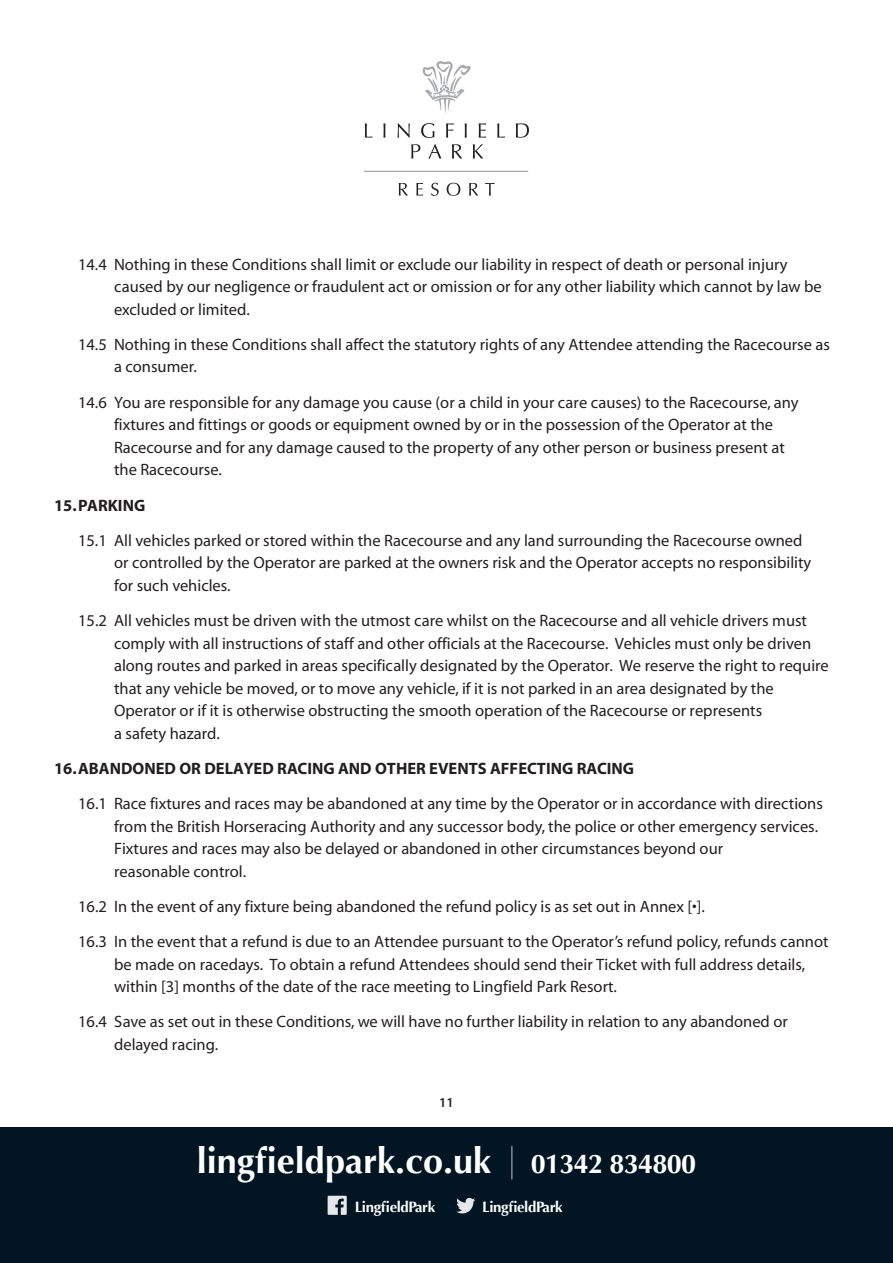
<style>
.page{position:relative;width:893px;height:1263px;background:#fff}
.page>*{position:absolute;margin:0;border:0;box-sizing:border-box;transform-origin:0 0}
.t1{font:700 36px "Optima";color:#fff}
.t2{font:16.5px/22.5px "Myriad MM 400 600";color:#231f20}
.t3{font:16.5px "Myriad MM 700 600";color:#231f20}
.t4{font:700 15px "Optima";letter-spacing:-.025em;color:#fff}
.t5{font:13.5px "Myriad MM 565 600";color:#231f20}
.s1{font-size:27px}
</style>
<div class="page">
<svg style="left:422px;top:61px;width:49px;height:52px"></svg>
<svg style="left:365px;top:123px;width:7px;height:15px"></svg>
<svg style="left:383px;top:123px;width:2px;height:15px"></svg>
<svg style="left:397px;top:123px;width:13px;height:15px"></svg>
<svg style="left:421px;top:123px;width:13px;height:15px"></svg>
<svg style="left:446px;top:123px;width:8px;height:15px"></svg>
<svg style="left:465px;top:123px;width:2px;height:15px"></svg>
<svg style="left:479px;top:123px;width:7px;height:15px"></svg>
<svg style="left:497px;top:123px;width:8px;height:15px"></svg>
<svg style="left:516px;top:123px;width:13px;height:15px"></svg>
<svg style="left:411px;top:144px;width:9px;height:14px"></svg>
<svg style="left:428px;top:144px;width:13px;height:14px"></svg>
<svg style="left:452px;top:144px;width:10px;height:14px"></svg>
<svg style="left:473px;top:144px;width:10px;height:14px"></svg>
<hr style="left:364px;top:171px;width:164px;height:1px;background:#a8a9ad">
<svg style="left:399px;top:183px;width:9px;height:13px"></svg>
<svg style="left:416px;top:183px;width:7px;height:13px"></svg>
<svg style="left:431px;top:183px;width:8px;height:13px"></svg>
<svg style="left:447px;top:183px;width:13px;height:13px"></svg>
<svg style="left:469px;top:183px;width:9px;height:13px"></svg>
<svg style="left:485px;top:183px;width:10px;height:13px"></svg>
<div style="left:0;top:1128px;width:893px;height:135px;background:#011622"></div>
<hr style="left:511px;top:1146px;width:2px;height:33px;background:#fff">
<svg style="left:328px;top:1196px;width:19px;height:19px"></svg>
<svg style="left:456px;top:1198px;width:19px;height:15px"></svg>
<p class="t2" style="left:114px;top:254px;width:709px;text-indent:-36px">14.4 Nothing in these Conditions shall limit or exclude our liability in respect of death or personal injury caused by our negligence or fraudulent act or omission or for any other liability which cannot by law be excluded or limited.</p>
<p class="t2" style="left:114px;top:334px;width:717px;text-indent:-36px">14.5 Nothing in these Conditions shall affect the statutory rights of any Attendee attending the Racecourse as a consumer.</p>
<p class="t2" style="left:114px;top:392px;width:686px;text-indent:-36px">14.6 You are responsible for any damage you cause (or a child in your care causes) to the Racecourse, any fixtures and fittings or goods or equipment owned by or in the possession of the Operator at the Racecourse and for any damage caused to the property of any other person or business present at the Racecourse.</p>
<p class="t3" style="left:54px;top:497px;width:93px">15.PARKING</p>
<p class="t2" style="left:114px;top:530px;width:699px;text-indent:-36px">15.1 All vehicles parked or stored within the Racecourse and any land surrounding the Racecourse owned or controlled by the Operator are parked at the owners risk and the Operator accepts no responsibility for such vehicles.</p>
<p class="t2" style="left:114px;top:610px;width:716px;text-indent:-36px">15.2 All vehicles must be driven with the utmost care whilst on the Racecourse and all vehicle drivers must comply with all instructions of staff and other officials at the Racecourse. Vehicles must only be driven along routes and parked in areas specifically designated by the Operator. We reserve the right to require that any vehicle be moved, or to move any vehicle, if it is not parked in an area designated by the Operator or if it is otherwise obstructing the smooth operation of the Racecourse or represents<br>a safety hazard.</p>
<p class="t3" style="left:54px;top:760px;width:582px">16.ABANDONED OR DELAYED RACING AND OTHER EVENTS AFFECTING RACING</p>
<p class="t2" style="left:114px;top:793px;width:710px;text-indent:-36px">16.1 Race fixtures and races may be abandoned at any time by the Operator or in accordance with directions from the British Horseracing Authority and any successor body, the police or other emergency services.<br>Fixtures and races may also be delayed or abandoned in other circumstances beyond our<br>reasonable control.</p>
<p class="t2" style="left:78px;top:889px;width:752px;line-height:35.2px">16.2 In the event of any fixture being abandoned the refund policy is as set out in Annex [•].<br>16.3 In the event that a refund is due to an Attendee pursuant to the Operator’s refund policy, refunds cannot</p>
<p class="t2" style="left:114px;top:954px;width:692px">be made on racedays. To obtain a refund Attendees should send their Ticket with full address details, within [3] months of the date of the race meeting to Lingfield Park Resort.</p>
<p class="t2" style="left:114px;top:1011px;width:675px;text-indent:-36px">16.4 Save as set out in these Conditions, we will have no further liability in relation to any abandoned or delayed racing.</p>
<p class="t5" style="left:439px;top:1096px;width:16px">11</p>
<h1 class="t1" style="left:197px;top:1140px;width:501px">lingfieldpark.co.uk <span class="s1">01342 834800</span></h1>
<p class="t4" style="left:355px;top:1198px;width:82px">LingfieldPark</p>
<p class="t4" style="left:482px;top:1198px;width:82px">LingfieldPark</p>
</div>
